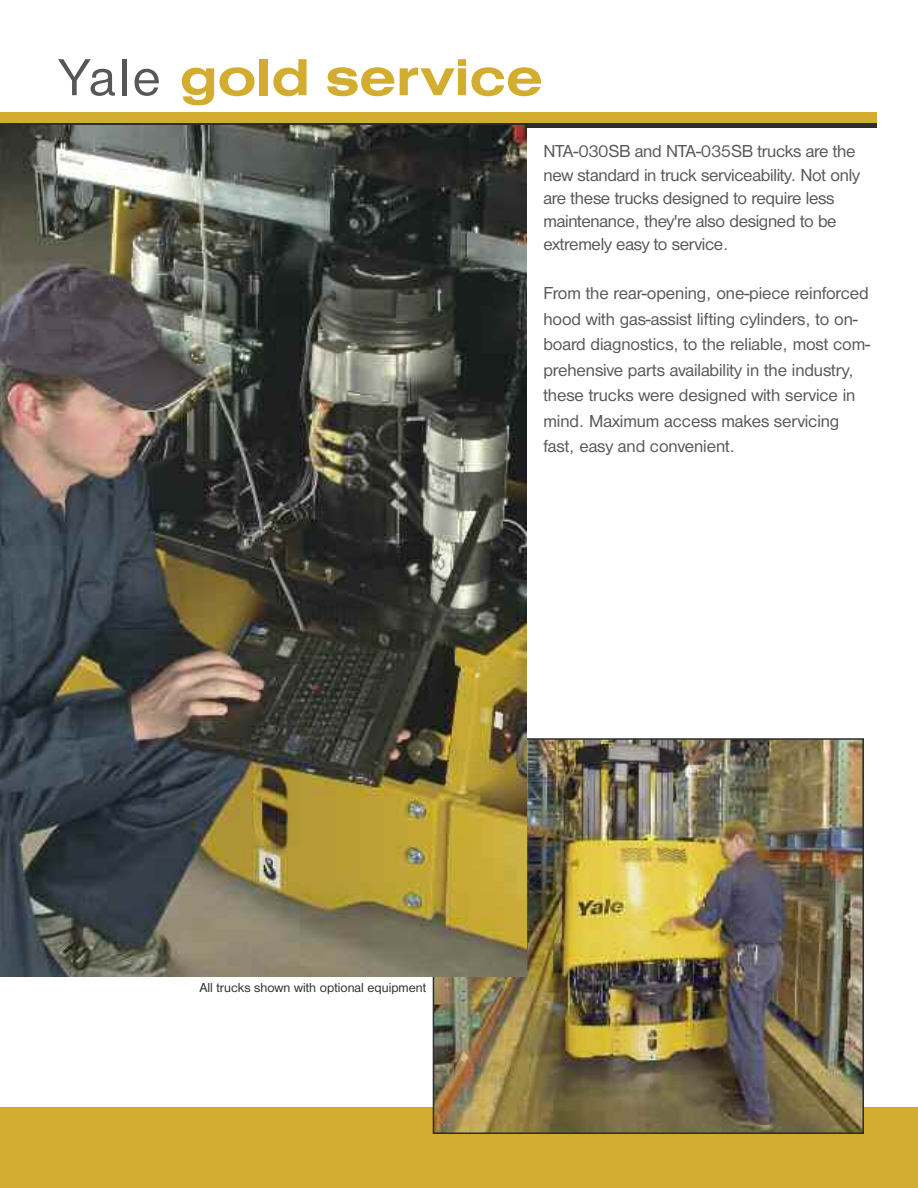
<style>
.page{position:relative;width:918px;height:1188px;background:#fff}
.page>*{position:absolute;margin:0;border:0;box-sizing:border-box;transform-origin:0 0}
.t1{font:54px "Nimbus San D Bold Exte";color:#d3ad2f}
.t2{font:18px/25.5px "Nimbus San D";letter-spacing:-.005em;color:#565759}
.t3{font:13.5px "Nimbus San D";color:#2c2d2f}
.s1{font-family:"Nimbus San D";color:#565759}
</style>
<div class="page">
<div style="left:0;top:1107px;width:918px;height:81px;background:#d3ad2f"></div>
<div style="left:0;top:112px;width:878px;height:14px;background:#d3ad2f"></div>
<hr style="left:0;top:123px;width:878px;height:4px;background:#2c2d2f">
<img style="left:436px;top:741px;width:425px;height:390px">
<div style="left:433px;top:738px;width:431px;height:396px;border:2px solid #2c2d2f"></div>
<img style="left:0;top:126px;width:526px;height:851px">
<h1 class="t1" style="left:59px;top:45px;width:485px"><span class="s1">Yale</span> gold service</h1>
<p class="t2" style="left:543px;top:140px;width:318px;line-height:23.2px">NTA-030SB and NTA-035SB trucks are the new standard in truck serviceability. Not only are these trucks designed to require less maintenance, they're also designed to be extremely easy to service.</p>
<p class="t2" style="left:543px;top:280px;width:328px">From the rear-opening, one-piece reinforced hood with gas-assist lifting cylinders, to on&shy;board diagnostics, to the reliable, most com&shy;prehensive parts availability in the industry, these trucks were designed with service in mind. Maximum access makes servicing fast, easy and convenient.</p>
<p class="t3" style="left:200px;top:979px;width:228px">All trucks shown with optional equipment</p>
</div>
